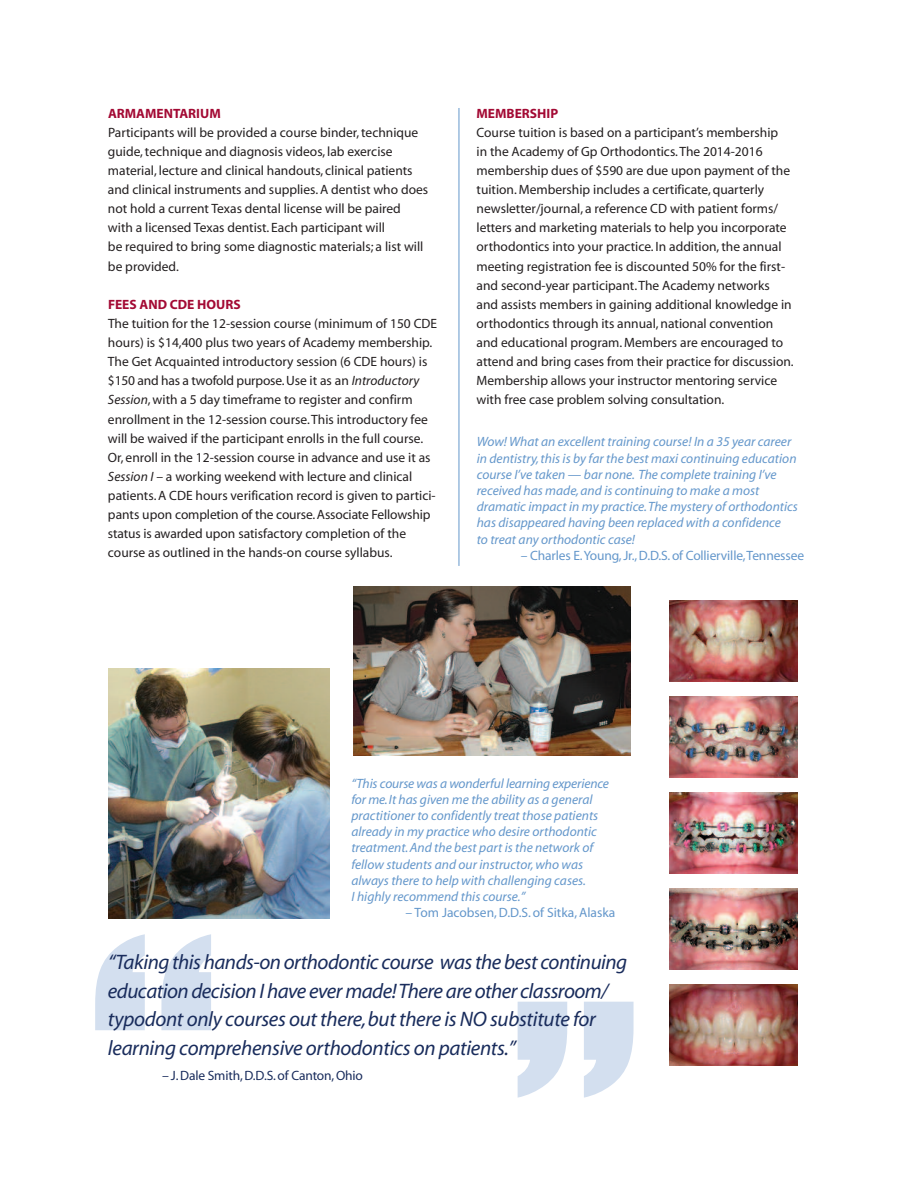
<style>
.page{position:relative;width:918px;height:1188px;background:#fff}
.page>*{position:absolute;margin:0;border:0;box-sizing:border-box;transform-origin:0 0}
.t1{font:375px "Impact";color:#d3dfef}
.t2{font:italic 21px/28.5px "Myriad";letter-spacing:-.025em;color:#192c5c}
.t3{font:13.5px/19.2px "Myriad";color:#231f20}
.t4{font:italic 13.5px/16.2px "Myriad";color:#6497cb}
.t5{font:13.5px "Myriad";letter-spacing:-.01em;color:#6497cb}
.t6{font:700 13.5px "Myriad";color:#a30a34}
.t7{font:13.5px "Myriad";letter-spacing:-.01em;color:#192c5c}
.s1{font-style:italic}
</style>
<div class="page">
<hr style="left:459px;top:108px;width:1px;height:458px;background:#6497cb">
<img style="left:669px;top:600px;width:128px;height:81px">
<img style="left:669px;top:696px;width:128px;height:81px">
<img style="left:669px;top:792px;width:128px;height:81px">
<img style="left:669px;top:888px;width:128px;height:81px">
<img style="left:669px;top:984px;width:128px;height:81px">
<img style="left:108px;top:668px;width:221px;height:250px">
<img style="left:353px;top:586px;width:277px;height:170px">
<p class="t6" style="left:108px;top:108px;width:114px">ARMAMENTARIUM</p>
<p class="t3" style="left:108px;top:124px;width:322px">Participants will be provided a course binder,technique guide,technique and diagnosis videos, lab exercise material, lecture and clinical handouts, clinical patients and clinical instruments and supplies.A dentist who does not hold a current Texas dental license will be paired with a licensed Texas dentist. Each participant will<br>be required to bring some diagnostic materials; a list will be provided.</p>
<p class="t6" style="left:108px;top:299px;width:134px">FEES AND CDE HOURS</p>
<p class="t3" style="left:108px;top:315px;width:331px">The tuition for the 12-session course (minimum of 150 CDE hours) is $14,400 plus two years of Academy membership.<br>The Get Acquainted introductory session (6 CDE hours) is $150 and has a twofold purpose.Use it as an <span class="s1">Introductory Session</span>,with a 5 day timeframe to register and confirm enrollment in the 12-session course.This introductory fee will be waived if the participant enrolls in the full course.<br>Or, enroll in the 12-session course in advance and use it as <span class="s1">Session I</span> – a working weekend with lecture and clinical patients.A CDE hours verification record is given to partici&shy;pants upon completion of the course.Associate Fellowship status is awarded upon satisfactory completion of the course as outlined in the hands-on course syllabus.</p>
<p class="t6" style="left:477px;top:108px;width:83px">MEMBERSHIP</p>
<p class="t3" style="left:477px;top:124px;width:319px">Course tuition is based on a participant’s membership<br>in the Academy of Gp Orthodontics.The 2014-2016 membership dues of $590 are due upon payment of the tuition. Membership includes a certificate, quarterly newsletter/journal, a reference CD with patient forms/ letters and marketing materials to help you incorporate orthodontics into your practice. In addition,the annual meeting registration fee is discounted 50% for the first&shy;and second-year participant.The Academy networks and assists members in gaining additional knowledge in orthodontics through its annual, national convention and educational program. Members are encouraged to attend and bring cases from their practice for discussion.<br>Membership allows your instructor mentoring service with free case problem solving consultation.</p>
<p class="t4" style="left:477px;top:435px;width:323px">Wow! What an excellent training course! In a 35 year career in dentistry,this is by far the best maxi continuing education course I’ve taken — bar none. The complete training I’ve received has made,and is continuing to make a most dramatic impact in my practice.The mystery of orthodontics has disappeared having been replaced with a confidence<br>to treat any orthodontic case!</p>
<p class="t5" style="left:521px;top:550px;width:285px">– Charles E.Young,Jr.,D.D.S.of Collierville,Tennessee</p>
<p class="t4" style="left:351px;top:776px;width:259px">“This course was a wonderful learning experience for me.It has given me the ability as a general practitioner to confidently treat those patients already in my practice who desire orthodontic treatment.And the best part is the network of fellow students and our instructor,who was always there to help with challenging cases.<br>I highly recommend this course.”</p>
<p class="t5" style="left:405px;top:908px;width:212px"><span class="s1">–</span> Tom Jacobsen,D.D.S. of Sitka,Alaska</p>
<h1 class="t1" style="left:89px;top:916px;width:553px">“ ”</h1>
<p class="t2" style="left:108px;top:950px;width:521px">“Taking this hands-on orthodontic course was the best continuing education decision I have ever made!There are other classroom/ typodont only courses out there,but there is NO substitute for learning comprehensive orthodontics on patients.”</p>
<p class="t7" style="left:162px;top:1070px;width:203px"><span class="s1">–</span> J.Dale Smith,D.D.S.of Canton,Ohio</p>
</div>
